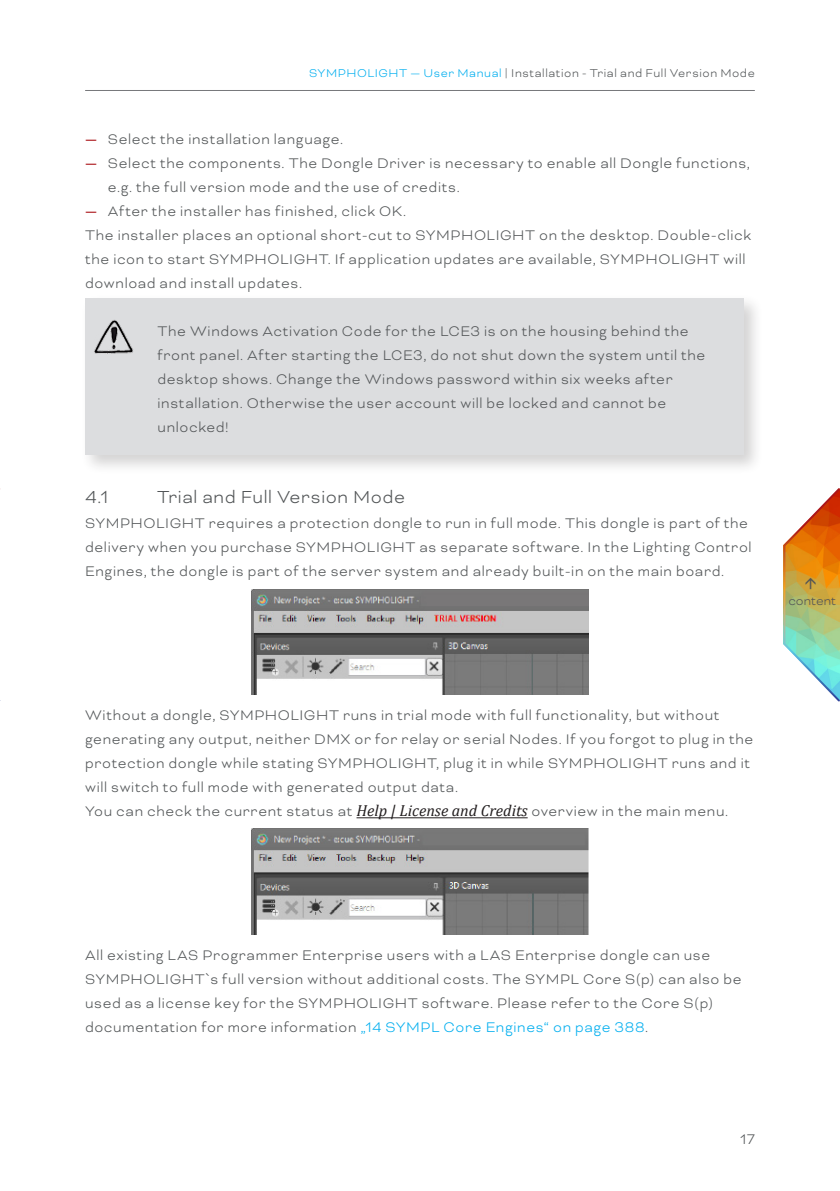
<style>
.page{position:relative;width:840px;height:1191px;background:#fff}
.page>*{position:absolute;margin:0;border:0;box-sizing:border-box;transform-origin:0 0}
.t1{font:300 20px "Bicyclette";letter-spacing:.03em;color:#525557}
.A5_Copy_8{font:300 16px/24px "Bicyclette";letter-spacing:.04em;color:#525557}
.A5_Copy_Info_8{font:300 16px/24px "Bicyclette";letter-spacing:.04em;color:#525557}
.t2{font:300 14px "Bicyclette";color:#525557}
.t3{font:300 13px "Bicyclette";letter-spacing:.045em;color:#525557}
.s1{color:#00aeef}
.s2{font-weight:400;color:#ab161a}
.s3{font-family:"Cambria";font-weight:400;font-style:italic;color:#231f20}
</style>
<div class="page">
<hr style="left:85px;top:90px;width:669px;height:1px;background:#78797c">
<hr style="left:356px;top:817px;width:171px;height:1px;background:#231f20">
<div style="left:81px;top:293px;width:682px;height:182px;background:#231f20;opacity:.2"></div>
<div style="left:85px;top:298px;width:658px;height:157px;background:#dcdddf"></div>
<img style="left:94px;top:320px;width:39px;height:34px">
<img style="left:251px;top:589px;width:337px;height:106px">
<img style="left:251px;top:829px;width:337px;height:106px">
<svg style="left:689px;top:408px;width:150px;height:294px"></svg>
<p class="t3" style="left:309px;top:66px;width:447px"><span class="s1">SYMPHOLIGHT — User Manual</span> | Installation - Trial and Full Version Mode</p>
<p class="A5_Copy_8" style="left:85px;top:127px;width:259px"><span class="s2">—</span> Select the installation language.</p>
<p class="A5_Copy_8" style="left:108px;top:151px;width:643px;text-indent:-23px"><span class="s2">—</span> Select the components. The Dongle Driver is necessary to enable all Dongle functions, e.g. the full version mode and the use of credits.</p>
<p class="A5_Copy_8" style="left:85px;top:199px;width:322px"><span class="s2">—</span> After the installer has finished, click OK.</p>
<p class="A5_Copy_8" style="left:85px;top:223px;width:667px">The installer places an optional short-cut to SYMPHOLIGHT on the desktop. Double-click the icon to start SYMPHOLIGHT. If application updates are available, SYMPHOLIGHT will download and install updates.</p>
<p class="A5_Copy_Info_8" style="left:157px;top:319px;width:549px">The Windows Activation Code for the LCE3 is on the housing behind the front panel. After starting the LCE3, do not shut down the system until the desktop shows. Change the Windows password within six weeks after installation. Otherwise the user account will be locked and cannot be unlocked!</p>
<p class="t1" style="left:85px;top:485px;width:25px">4.1</p>
<p class="t1" style="left:157px;top:485px;width:249px">Trial and Full Version Mode</p>
<p class="A5_Copy_8" style="left:85px;top:511px;width:667px">SYMPHOLIGHT requires a protection dongle to run in full mode. This dongle is part of the delivery when you purchase SYMPHOLIGHT as separate software. In the Lighting Control<br>Engines, the dongle is part of the server system and already built-in on the main board.</p>
<p class="t2" style="left:788px;top:592px;width:49px">content</p>
<p class="A5_Copy_8" style="left:85px;top:703px;width:669px">Without a dongle, SYMPHOLIGHT runs in trial mode with full functionality, but without generating any output, neither DMX or for relay or serial Nodes. If you forgot to plug in the protection dongle while stating SYMPHOLIGHT, plug it in while SYMPHOLIGHT runs and it will switch to full mode with generated output data.</p>
<p class="A5_Copy_8" style="left:85px;top:799px;width:644px">You can check the current status at <span class="s3">Help | License and Credits</span> overview in the main menu.</p>
<p class="A5_Copy_8" style="left:85px;top:943px;width:657px">All existing LAS Programmer Enterprise users with a LAS Enterprise dongle can use SYMPHOLIGHT`s full version without additional costs. The SYMPL Core S(p) can also be used as a license key for the SYMPHOLIGHT software. Please refer to the Core S(p) documentation for more information <span class="s1">„14 SYMPL Core Engines“ on page 388</span>.</p>
<p class="A5_Copy_8" style="left:739px;top:1127px;width:16px">17</p>
</div>
